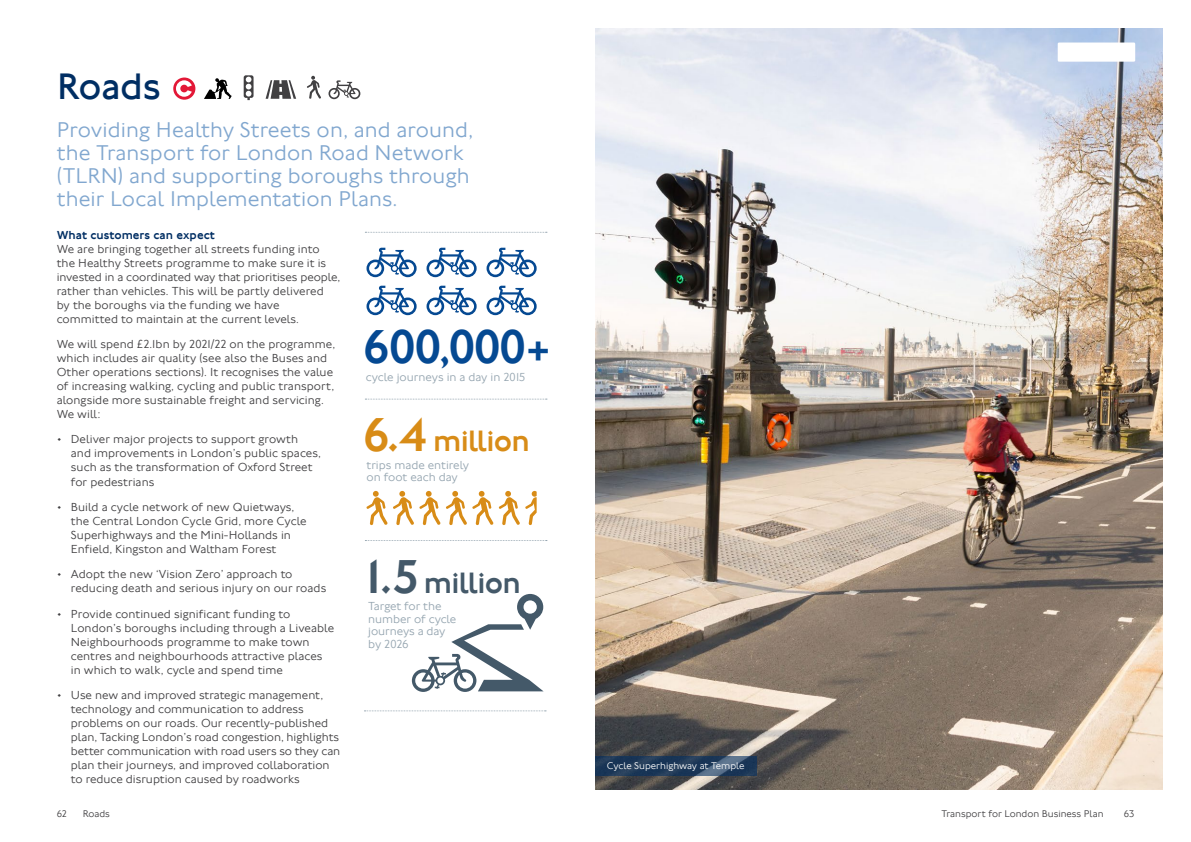
<style>
.page{position:relative;width:1191px;height:842px;background:#fff}
.page>*{position:absolute;margin:0;border:0;box-sizing:border-box;transform-origin:0 0}
.t1{font:500 49px "Johnston 100";letter-spacing:-.075em;color:#054992}
.t2{font:500 49px "Johnston 100";color:#d88c17}
.t3{font:500 49px "Johnston 100";color:#445969}
.t4{font:38px "Johnston 100";letter-spacing:-.015em;color:#002e63}
.t5{font:500 30.4px "Johnston 100";letter-spacing:-.025em;color:#d88c17}
.t6{font:500 30.4px "Johnston 100";letter-spacing:-.025em;color:#445969}
.t7{font:300 22px/23px "Johnston 100";letter-spacing:.005em;color:#81a7cf}
.t8{font:300 12px/14px "Johnston 100";letter-spacing:.005em;color:#414042}
.t9{font:300 12px/12.5px "Johnston 100";letter-spacing:-.005em;color:#95a5b0}
.t10{font:500 12px "Johnston 100";letter-spacing:.005em;color:#002e63}
.t11{font:300 10px "Johnston 100";color:#414042}
.t12{font:300 10px "Johnston 100";color:#fff}
</style>
<div class="page">
<img style="left:595px;top:29px;width:567px;height:760px">
<svg style="left:365px;top:232px;width:182px;height:1px"></svg>
<svg style="left:365px;top:399px;width:182px;height:1px"></svg>
<svg style="left:365px;top:540px;width:182px;height:1px"></svg>
<svg style="left:366px;top:248px;width:50px;height:29px"></svg>
<svg style="left:426px;top:248px;width:50px;height:29px"></svg>
<svg style="left:486px;top:248px;width:50px;height:29px"></svg>
<svg style="left:366px;top:286px;width:50px;height:29px"></svg>
<svg style="left:426px;top:286px;width:50px;height:29px"></svg>
<svg style="left:486px;top:286px;width:50px;height:29px"></svg>
<svg style="left:366px;top:491px;width:170px;height:35px"></svg>
<svg style="left:173px;top:78px;width:22px;height:22px"></svg>
<svg style="left:176px;top:80px;width:16px;height:17px"></svg>
<svg style="left:204px;top:78px;width:28px;height:21px"></svg>
<svg style="left:244px;top:75px;width:9px;height:25px"></svg>
<svg style="left:265px;top:80px;width:31px;height:19px"></svg>
<svg style="left:328px;top:80px;width:32px;height:19px"></svg>
<svg style="left:307px;top:76px;width:14px;height:23px"></svg>
<svg style="left:364px;top:710px;width:182px;height:1px"></svg>
<svg style="left:412px;top:594px;width:131px;height:98px"></svg>
<svg style="left:595px;top:756px;width:162px;height:20px;background:#25405f"></svg>
<div style="left:1057px;top:43px;width:78px;height:19px;background:#fff"></div>
<h2 class="t4" style="left:57px;top:65px;width:106px">Roads</h2>
<h3 class="t7" style="left:57px;top:118px;width:418px">Providing Healthy Streets on, and around, the Transport for London Road Network (TLRN) and supporting boroughs through their Local Implementation Plans.</h3>
<p class="t10" style="left:57px;top:228px;width:160px">What customers can expect</p>
<p class="t8" style="left:57px;top:242px;width:285px">We are bringing together all streets funding into the Healthy Streets programme to make sure it is invested in a coordinated way that prioritises people, rather than vehicles. This will be partly delivered<br>by the boroughs via the funding we have committed to maintain at the current levels.</p>
<p class="t8" style="left:57px;top:337px;width:280px">We will spend £2.1bn by 2021/22 on the programme, which includes air quality (see also the Buses and Other operations sections). It recognises the value of increasing walking, cycling and public transport, alongside more sustainable freight and servicing.<br>We will:</p>
<p class="t8" style="left:71px;top:433px;width:251px;text-indent:-14px">• Deliver major projects to support growth and improvements in London’s public spaces, such as the transformation of Oxford Street for pedestrians</p>
<p class="t8" style="left:71px;top:500px;width:237px;text-indent:-14px">• Build a cycle network of new Quietways, the Central London Cycle Grid, more Cycle Superhighways and the Mini-Hollands in Enfield, Kingston and Waltham Forest</p>
<p class="t8" style="left:71px;top:567px;width:257px;text-indent:-14px">• Adopt the new ‘Vision Zero’ approach to reducing death and serious injury on our roads</p>
<p class="t8" style="left:71px;top:607px;width:265px;text-indent:-14px">• Provide continued significant funding to London’s boroughs including through a Liveable Neighbourhoods programme to make town centres and neighbourhoods attractive places in which to walk, cycle and spend time</p>
<p class="t8" style="left:71px;top:688px;width:271px;text-indent:-14px">• Use new and improved strategic management, technology and communication to address problems on our roads. Our recently-published plan, Tacking London’s road congestion, highlights better communication with road users so they can plan their journeys, and improved collaboration to reduce disruption caused by roadworks</p>
<h1 class="t1" style="left:363px;top:319px;width:189px">600,000<sub>+</sub></h1>
<p class="t9" style="left:366px;top:371px;width:161px">cycle journeys in a day in 2015</p>
<h1 class="t2" style="left:363px;top:408px;width:66px">6.4</h1>
<h3 class="t5" style="left:433px;top:424px;width:98px">million</h3>
<p class="t9" style="left:366px;top:459px;width:104px">trips made entirely on foot each day</p>
<h1 class="t3" style="left:366px;top:550px;width:54px">1.5</h1>
<h3 class="t6" style="left:424px;top:566px;width:98px">million</h3>
<p class="t9" style="left:368px;top:600px;width:90px">Target for the number of cycle journeys a day by 2026</p>
<p class="t12" style="left:607px;top:761px;width:139px">Cycle Superhighway at Temple</p>
<p class="t11" style="left:57px;top:808px;width:11px">62</p>
<p class="t11" style="left:83px;top:808px;width:29px">Roads</p>
<p class="t11" style="left:941px;top:808px;width:164px">Transport for London Business Plan</p>
<p class="t11" style="left:1124px;top:808px;width:12px">63</p>
</div>
